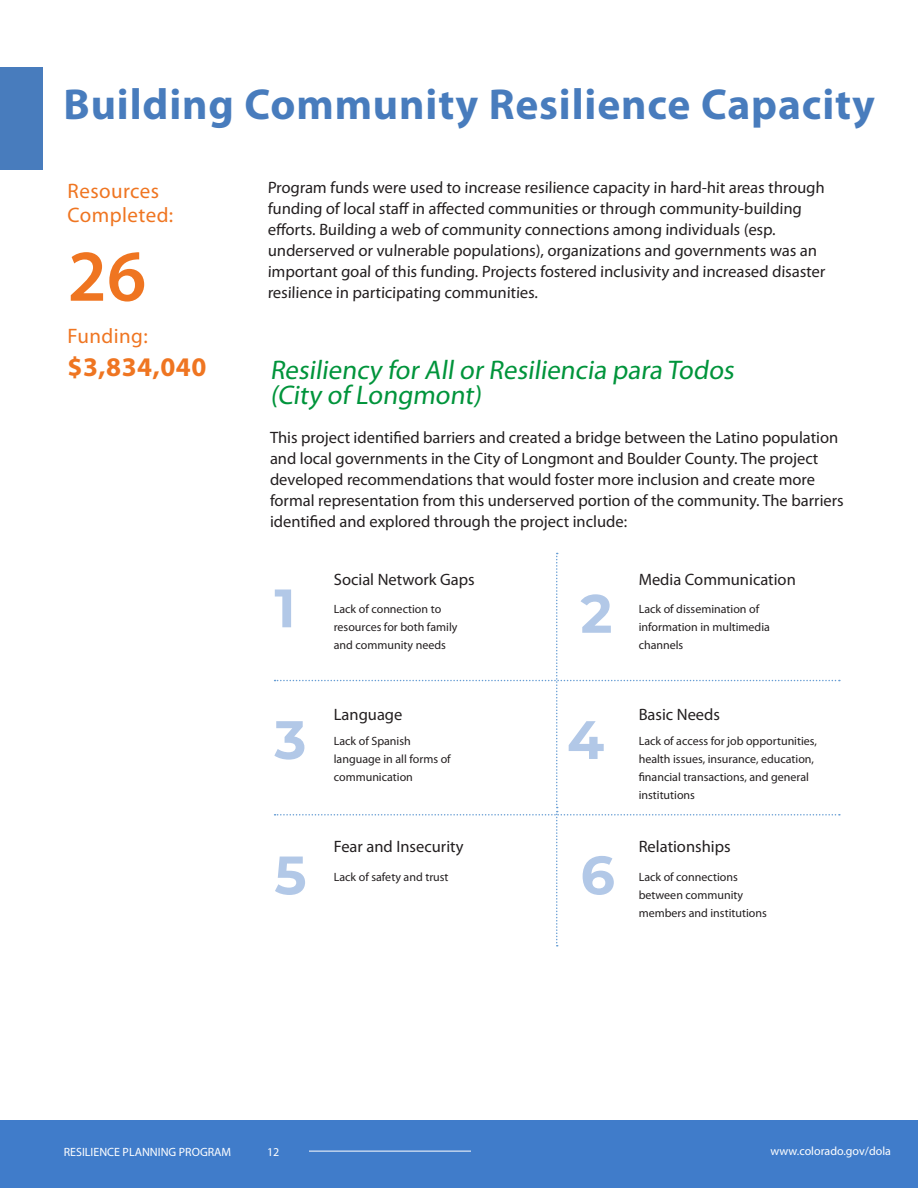
<style>
.page{position:relative;width:918px;height:1188px;background:#fff}
.page>*{position:absolute;margin:0;border:0;box-sizing:border-box;transform-origin:0 0}
.Subtitle2_Blue_Right{font:600 73.5px "Myriad Pro";color:#ef7521}
.Cover_Title_Soft{font:700 54px "Montserrat";color:#b2c8e7}
.Page_Title{font:700 43.5px "Myriad Pro";letter-spacing:.02em;color:#487cbd}
.Subsection_Body{font:27px/25.5px "Myriad Pro";color:#00943b}
.Subtitle2_Blue{font:700 27px "Myriad Pro";letter-spacing:.02em;color:#ef7521}
.Subtitle2_Blue-2{font:21px/24px "Myriad Pro";letter-spacing:.02em;color:#ef7521}
.Subsection_Body-2{font:16.5px/21px "Myriad Pro";color:#231f20}
.Body_Text_2{font:16.5px/21px "Myriad Pro";color:#231f20}
.Body_Text_3{font:12px/18px "Myriad Pro";color:#231f20}
.t1{font:12px "Myriad Pro";color:#fff}
.t2{font:12px "Myriad Pro";color:#fff}
</style>
<div class="page">
<div style="left:0;top:1120px;width:918px;height:68px;background:#407cca"></div>
<hr style="left:309px;top:1151px;width:162px;height:1px;background:#fff">
<div style="left:0;top:68px;width:43px;height:102px;background:#487cbd"></div>
<svg style="left:275px;top:553px;width:565px;height:393px"></svg>
<p class="Page_Title" style="left:64px;top:76px;width:813px">Building Community Resilience Capacity</p>
<p class="Subtitle2_Blue-2" style="left:68px;top:179px;width:107px">Resources<br>Completed:</p>
<p class="Subtitle2_Blue_Right" style="left:68px;top:229px;width:80px">26</p>
<p class="Subtitle2_Blue-2" style="left:68px;top:324px;width:82px">Funding:</p>
<p class="Subtitle2_Blue" style="left:68px;top:349px;width:140px">$3,834,040</p>
<p class="Body_Text_2" style="left:268px;top:177px;width:560px">Program funds were used to increase resilience capacity in hard-hit areas through funding of local staff in affected communities or through community-building efforts. Building a web of community connections among individuals (esp. underserved or vulnerable populations), organizations and governments was an important goal of this funding. Projects fostered inclusivity and increased disaster resilience in participating communities.</p>
<p class="Subsection_Body" style="left:270px;top:357px;width:470px">Resiliency for Allor Resiliencia para Todos (City of Longmont)</p>
<p class="Subsection_Body-2" style="left:270px;top:426px;width:575px">This project identified barriers and created a bridge between the Latino population and local governments in the City of Longmont and Boulder County. The project developed recommendations that would foster more inclusion and create more formal representation from this underserved portion of the community. The barriers identified and explored through the project include:</p>
<p class="Subsection_Body-2" style="left:334px;top:569px;width:143px">Social Network Gaps</p>
<p class="Subsection_Body-2" style="left:639px;top:569px;width:159px">Media Communication</p>
<p class="Cover_Title_Soft" style="left:274px;top:569px;width:23px">1</p>
<p class="Cover_Title_Soft" style="left:580px;top:575px;width:33px">2</p>
<p class="Body_Text_3" style="left:334px;top:600px;width:125px">Lack of connection to resources for both family and community needs</p>
<p class="Body_Text_3" style="left:639px;top:600px;width:133px">Lack of dissemination of information in multimedia channels</p>
<p class="Subsection_Body-2" style="left:334px;top:704px;width:70px">Language</p>
<p class="Subsection_Body-2" style="left:639px;top:704px;width:83px">Basic Needs</p>
<p class="Cover_Title_Soft" style="left:274px;top:701px;width:33px">3</p>
<p class="Cover_Title_Soft" style="left:567px;top:701px;width:39px">4</p>
<p class="Body_Text_3" style="left:334px;top:732px;width:118px">Lack of Spanish language in all forms of communication</p>
<p class="Body_Text_3" style="left:639px;top:732px;width:180px">Lack of access for job opportunities, health issues, insurance, education, financial transactions, and general institutions</p>
<p class="Subsection_Body-2" style="left:334px;top:836px;width:131px">Fear and Insecurity</p>
<p class="Subsection_Body-2" style="left:639px;top:836px;width:94px">Relationships</p>
<p class="Cover_Title_Soft" style="left:274px;top:836px;width:34px">5</p>
<p class="Cover_Title_Soft" style="left:580px;top:836px;width:36px">6</p>
<p class="Body_Text_3" style="left:334px;top:867px;width:116px">Lack of safety and trust</p>
<p class="Body_Text_3" style="left:639px;top:867px;width:130px">Lack of connections between community members and institutions</p>
<p class="t1" style="left:64px;top:1144px;width:169px">RESILIENCE PLANNING PROGRAM</p>
<p class="t1" style="left:267px;top:1144px;width:14px">12</p>
<p class="t2" style="left:771px;top:1143px;width:122px">www.colorado.gov/dola</p>
</div>
